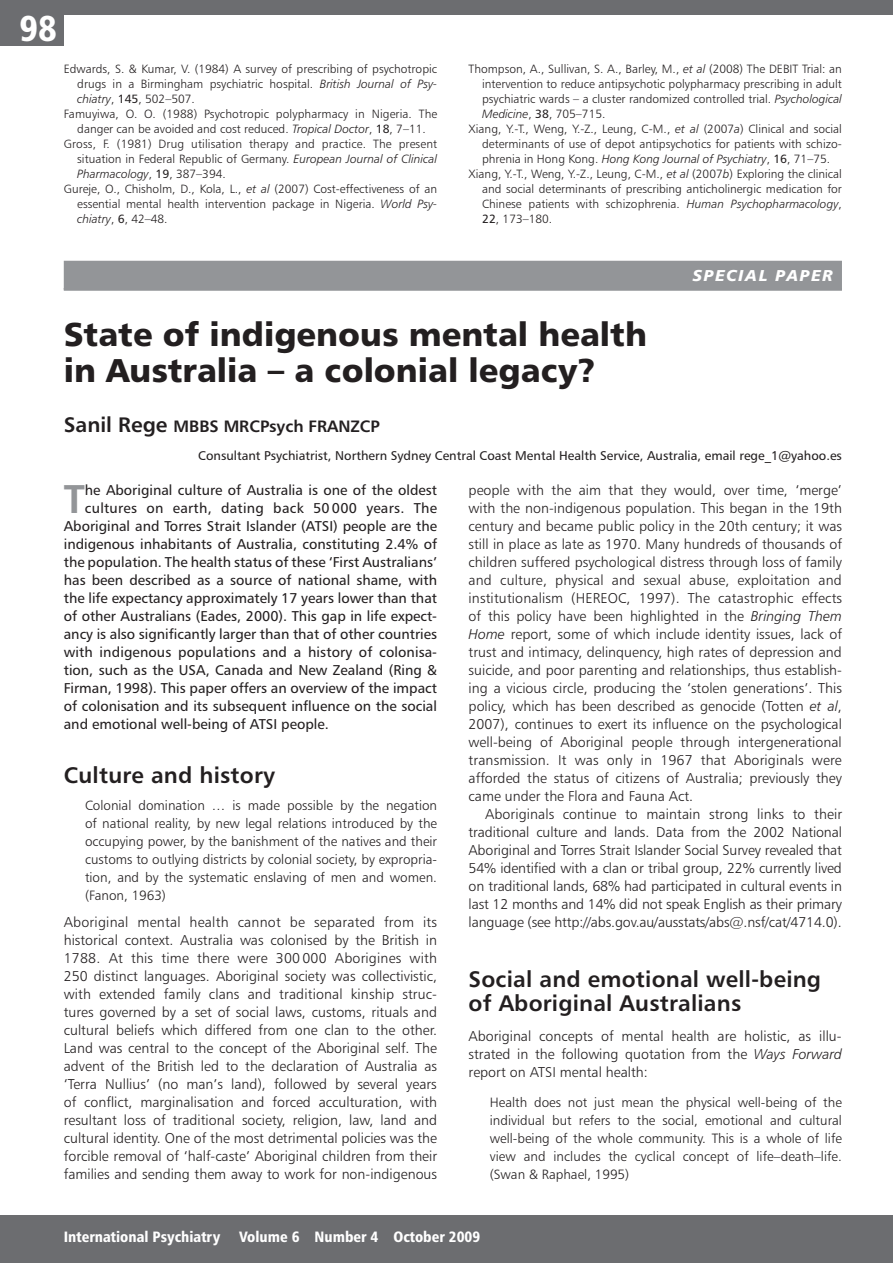
<style>
.page{position:relative;width:893px;height:1263px;background:#fff}
.page>*{position:absolute;margin:0;border:0;box-sizing:border-box;transform-origin:0 0}
.Intro_text{font:40.2px "Humanist 777 BT Bold B";color:#939598}
.t1{font:36px "Humanist 777 BT Black Condensed B";color:#fff}
.Paper_title{font:33px/36px "Humanist 777 BT Black B";color:#231f20}
.Subhead1{font:22.5px/24px "Humanist 777 BT Bold B";letter-spacing:.01em;color:#231f20}
.Author{font:16.5px "Humanist 777 BT Bold B";color:#231f20}
.Section{font:15.75px "Humanist 777 BT Black Italic B";letter-spacing:.1em;color:#fff}
.t2{font:15px "Humanist 777 BT Black Condensed B";color:#fff}
.Noindent{font:14.25px/18px "Humanist 777 BT Light B";color:#231f20;text-align:justify}
.Intro_text-2{font:14.25px "Humanist 777 BT Roman B";color:#231f20}
.Body_text{font:14.25px/18px "Humanist 777 BT Light B";letter-spacing:-.01em;color:#231f20;text-align:justify}
.display_quote{font:13.5px/18px "Humanist 777 BT Light B";color:#231f20;text-align:justify}
.Address{font:12.75px "Humanist 777 BT Roman B";color:#231f20}
.References{font:12px/15px "Humanist 777 BT Light B";color:#231f20;text-align:justify}
.s1{font-family:"Humanist 777 BT Light Italic B"}
.s2{font-family:"Humanist 777 BT Roman B"}
.s3{font-size:21px}
</style>
<div class="page">
<div style="left:0;top:1215px;width:893px;height:48px;background:#6c6d70"></div>
<div style="left:0;top:0;width:64px;height:46px;background:#6c6d70"></div>
<div style="left:0;top:0;width:893px;height:15px;background:#6c6d70"></div>
<div style="left:64px;top:261px;width:778px;height:30px;background:#939598"></div>
<h2 class="t1" style="left:19px;top:6px;width:39px">98</h2>
<p class="References" style="left:77px;top:61px;width:361px;text-indent:-14px">Edwards, S. &amp; Kumar, V. (1984) A survey of prescribing of psychotropic drugs in a Birmingham psychiatric hospital. <span class="s1">British Journal of Psy&shy;chiatry</span>, <span class="s2">145</span>, 502–507.</p>
<p class="References" style="left:64px;top:106px;width:375px;text-align:center">Famuyiwa, O. O. (1988) Psychotropic polypharmacy in Nigeria. The danger can be avoided and cost reduced. <span class="s1">Tropical Doctor</span>, <span class="s2">18</span>, 7–11.</p>
<p class="References" style="left:77px;top:136px;width:361px;text-indent:-14px">Gross, F. (1981) Drug utilisation therapy and practice. The present situation in Federal Republic of Germany. <span class="s1">European Journal of Clinical Pharmacology</span>, <span class="s2">19</span>, 387–394.</p>
<p class="References" style="left:77px;top:181px;width:361px;text-indent:-14px">Gureje, O., Chisholm, D., Kola, L., <span class="s1">et al</span> (2007) Cost-effectiveness of an essential mental health intervention package in Nigeria. <span class="s1">World Psy&shy;chiatry</span>, <span class="s2">6</span>, 42–48.</p>
<p class="References" style="left:482px;top:61px;width:361px;text-indent:-14px">Thompson, A., Sullivan, S. A., Barley, M., <span class="s1">et al</span> (2008) The DEBIT Trial: an intervention to reduce antipsychotic polypharmacy prescribing in adult psychiatric wards – a cluster randomized controlled trial. <span class="s1">Psychological Medicine</span>, <span class="s2">38</span>, 705–715.</p>
<p class="References" style="left:482px;top:121px;width:361px;text-indent:-14px">Xiang, Y.-T., Weng, Y.-Z., Leung, C-M., <span class="s1">et al</span> (2007<span class="s1">a</span>) Clinical and social determinants of use of depot antipsychotics for patients with schizo&shy;phrenia in Hong Kong. <span class="s1">Hong Kong Journal of Psychiatry</span>, <span class="s2">16</span>, 71–75.</p>
<p class="References" style="left:482px;top:166px;width:361px;text-indent:-14px">Xiang, Y.-T., Weng, Y.-Z., Leung, C-M., <span class="s1">et al</span> (2007<span class="s1">b</span>) Exploring the clinical and social determinants of prescribing anticholinergic medication for Chinese patients with schizophrenia. <span class="s1">Human Psychopharmacology</span>, <span class="s2">22</span>, 173–180.</p>
<p class="Section" style="left:693px;top:265px;width:142px">SPECIAL PAPER</p>
<p class="Paper_title" style="left:64px;top:316px;width:585px">State of indigenous mental health in Australia – a colonial legacy?</p>
<p class="Author" style="left:64px;top:416px;width:318px"><span class="s3">Sanil Rege</span> MBBS MRCPsych FRANZCP</p>
<p class="Address" style="left:198px;top:448px;width:645px">Consultant Psychiatrist, Northern Sydney Central Coast Mental Health Service, Australia, email rege_1@yahoo.es</p>
<p class="Noindent" style="left:469px;top:480px;width:375px">people with the aim that they would, over time, ‘merge’ with the non-indigenous population. This began in the 19th century and became public policy in the 20th century; it was still in place as late as 1970. Many hundreds of thousands of children suffered psychological distress through loss of family and culture, physical and sexual abuse, exploitation and institutionalism (HEREOC, 1997). The catastrophic effects of this policy have been highlighted in the <span class="s1">Bringing Them Home</span> report, some of which include identity issues, lack of trust and intimacy, delinquency, high rates of depression and suicide, and poor parenting and relationships, thus establish&shy;ing a vicious circle, producing the ‘stolen generations’. This policy, which has been described as genocide (Totten <span class="s1">et al</span>, 2007), continues to exert its influence on the psychological well-being of Aboriginal people through intergenerational transmission. It was only in 1967 that Aboriginals were afforded the status of citizens of Australia; previously they came under the Flora and Fauna Act.</p>
<p class="Body_text" style="left:469px;top:804px;width:375px;text-indent:16px">Aboriginals continue to maintain strong links to their traditional culture and lands. Data from the 2002 National Aboriginal and Torres Strait Islander Social Survey revealed that 54% identified with a clan or tribal group, 22% currently lived on traditional lands, 68% had participated in cultural events in last 12 months and 14% did not speak English as their primary language (see http://abs.gov.au/ausstats/abs@.nsf/cat/4714.0).</p>
<p class="Intro_text" style="left:64px;top:474px;width:23px">T</p>
<p class="Intro_text-2" style="left:85px;top:481px;width:354px">he Aboriginal culture of Australia is one of the oldest</p>
<p class="Intro_text-2" style="left:85px;top:499px;width:354px">cultures on earth, dating back 50 000 years. The</p>
<p class="Intro_text-2" style="left:64px;top:517px;width:375px">Aboriginal and Torres Strait Islander (ATSI) people are the</p>
<p class="Intro_text-2" style="left:64px;top:535px;width:375px">indigenous inhabitants of Australia, constituting 2.4% of</p>
<p class="Intro_text-2" style="left:64px;top:553px;width:375px">the population. The health status of these ‘First Australians’</p>
<p class="Intro_text-2" style="left:64px;top:571px;width:375px">has been described as a source of national shame, with</p>
<p class="Intro_text-2" style="left:64px;top:589px;width:375px">the life expectancy approximately 17 years lower than that</p>
<p class="Intro_text-2" style="left:64px;top:607px;width:375px">of other Australians (Eades, 2000). This gap in life expect-</p>
<p class="Intro_text-2" style="left:64px;top:625px;width:375px">ancy is also significantly larger than that of other countries</p>
<p class="Intro_text-2" style="left:64px;top:643px;width:375px">with indigenous populations and a history of colonisa-</p>
<p class="Intro_text-2" style="left:64px;top:661px;width:375px">tion, such as the USA, Canada and New Zealand (Ring &amp;</p>
<p class="Intro_text-2" style="left:64px;top:679px;width:375px">Firman, 1998). This paper offers an overview of the impact</p>
<p class="Intro_text-2" style="left:64px;top:697px;width:375px">of colonisation and its subsequent influence on the social</p>
<p class="Intro_text-2" style="left:64px;top:715px;width:267px">and emotional well-being of ATSI people.</p>
<p class="Subhead1" style="left:64px;top:763px;width:213px">Culture and history</p>
<p class="display_quote" style="left:85px;top:796px;width:354px">Colonial domination … is made possible by the negation of national reality, by new legal relations introduced by the occupying power, by the banishment of the natives and their customs to outlying districts by colonial society, by expropria&shy;tion, and by the systematic enslaving of men and women. (Fanon, 1963)</p>
<p class="Noindent" style="left:64px;top:913px;width:375px">Aboriginal mental health cannot be separated from its historical context. Australia was colonised by the British in 1788. At this time there were 300 000 Aborigines with 250 distinct languages. Aboriginal society was collectivistic, with extended family clans and traditional kinship struc&shy;tures governed by a set of social laws, customs, rituals and cultural beliefs which differed from one clan to the other.<br>Land was central to the concept of the Aboriginal self. The advent of the British led to the declaration of Australia as ‘Terra Nullius’ (no man’s land), followed by several years of conflict, marginalisation and forced acculturation, with resultant loss of traditional society, religion, law, land and cultural identity. One of the most detrimental policies was the forcible removal of ‘half-caste’ Aboriginal children from their families and sending them away to work for non-indigenous</p>
<p class="Subhead1" style="left:469px;top:966px;width:354px">Social and emotional well-being of Aboriginal Australians</p>
<p class="Noindent" style="left:469px;top:1026px;width:375px">Aboriginal concepts of mental health are holistic, as illu&shy;strated in the following quotation from the <span class="s1">Ways Forward </span>report on ATSI mental health:</p>
<p class="display_quote" style="left:490px;top:1093px;width:354px">Health does not just mean the physical well-being of the individual but refers to the social, emotional and cultural well-being of the whole community. This is a whole of life view and includes the cyclical concept of life–death–life. (Swan &amp; Raphael, 1995)</p>
<p class="t2" style="left:64px;top:1227px;width:158px">International Psychiatry</p>
<p class="t2" style="left:239px;top:1227px;width:242px">Volume 6 Number 4 October 2009</p>
</div>
